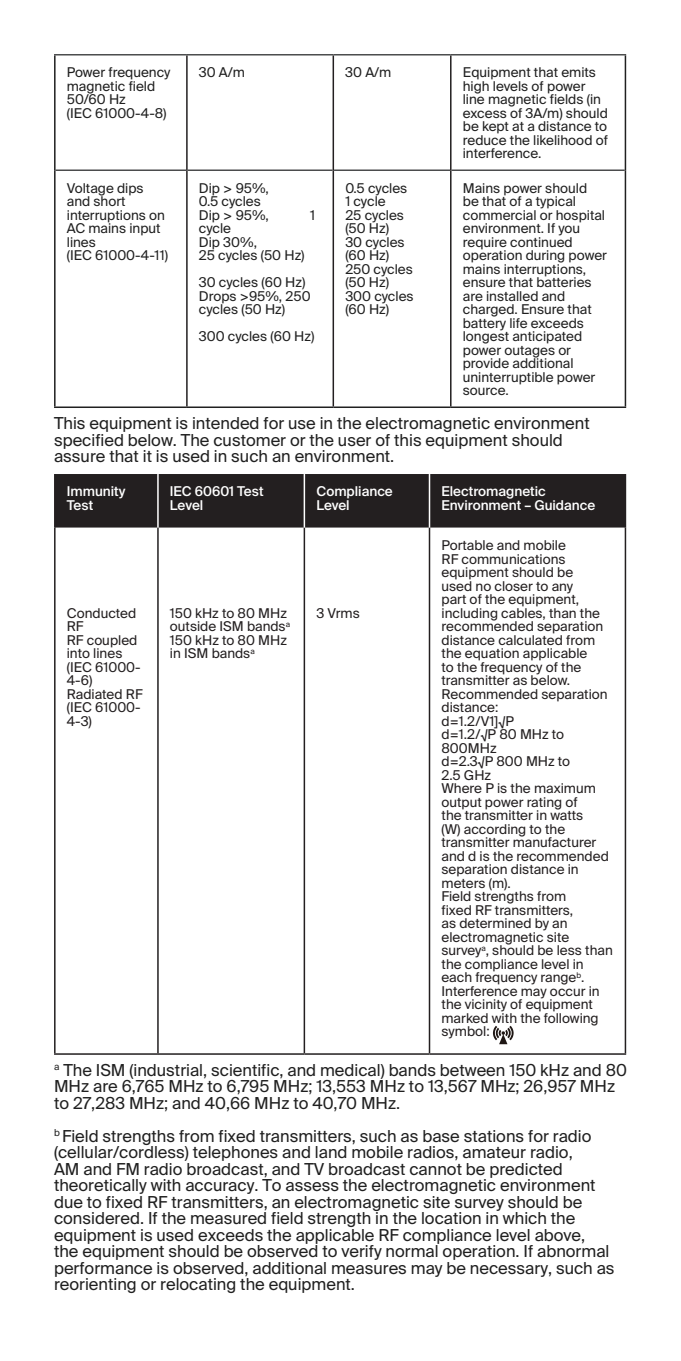
<style>
.page{position:relative;width:681px;height:1361px;background:#fff}
.page>*{position:absolute;margin:0;border:0;box-sizing:border-box;transform-origin:0 0}
.t1{font:16.5px/16.5px "Suisse Intl";color:#202020}
.t2{font:13.5px/13.5px "Suisse Intl";color:#231f20}
.t3{font:13.5px/13.5px "Suisse Intl";color:#202020}
.t4{font:500 13.5px/13.5px "Suisse Intl";color:#fff}
</style>
<div class="page">
<hr style="left:54px;top:54px;width:133px;height:1px;background:#4b4c4d">
<hr style="left:187px;top:54px;width:146px;height:1px;background:#4b4c4d">
<hr style="left:333px;top:54px;width:117px;height:1px;background:#4b4c4d">
<hr style="left:450px;top:54px;width:176px;height:1px;background:#4b4c4d">
<hr style="left:56px;top:169px;width:130px;height:2px;background:#4b4c4d">
<hr style="left:187px;top:169px;width:145px;height:2px;background:#4b4c4d">
<hr style="left:334px;top:169px;width:116px;height:2px;background:#4b4c4d">
<hr style="left:451px;top:169px;width:173px;height:2px;background:#4b4c4d">
<hr style="left:186px;top:55px;width:1px;height:115px;background:#231f20">
<hr style="left:332px;top:55px;width:2px;height:115px;background:#231f20">
<hr style="left:450px;top:55px;width:1px;height:115px;background:#231f20">
<hr style="left:186px;top:170px;width:1px;height:236px;background:#231f20">
<hr style="left:332px;top:170px;width:2px;height:236px;background:#231f20">
<hr style="left:450px;top:170px;width:1px;height:236px;background:#231f20">
<hr style="left:54px;top:55px;width:2px;height:115px;background:#202020">
<hr style="left:624px;top:55px;width:2px;height:115px;background:#202020">
<hr style="left:54px;top:170px;width:2px;height:236px;background:#202020">
<hr style="left:624px;top:170px;width:2px;height:236px;background:#202020">
<hr style="left:54px;top:406px;width:133px;height:2px;background:#202020">
<hr style="left:187px;top:406px;width:146px;height:2px;background:#202020">
<hr style="left:333px;top:406px;width:117px;height:2px;background:#202020">
<hr style="left:450px;top:406px;width:176px;height:2px;background:#202020">
<div style="left:56px;top:474px;width:568px;height:53px;background:#231f20"></div>
<hr style="left:54px;top:527px;width:2px;height:526px;background:#231f20">
<hr style="left:157px;top:527px;width:2px;height:526px;background:#231f20">
<hr style="left:303px;top:527px;width:2px;height:526px;background:#231f20">
<hr style="left:428px;top:527px;width:2px;height:526px;background:#231f20">
<hr style="left:624px;top:527px;width:2px;height:526px;background:#231f20">
<hr style="left:54px;top:1053px;width:104px;height:2px;background:#231f20">
<hr style="left:158px;top:1053px;width:146px;height:2px;background:#231f20">
<hr style="left:304px;top:1053px;width:125px;height:2px;background:#231f20">
<hr style="left:429px;top:1053px;width:197px;height:2px;background:#231f20">
<hr style="left:54px;top:474px;width:2px;height:53px;background:#231f20">
<hr style="left:624px;top:474px;width:2px;height:53px;background:#231f20">
<hr style="left:157px;top:474px;width:2px;height:53px;background:#fff">
<hr style="left:303px;top:474px;width:2px;height:53px;background:#fff">
<hr style="left:428px;top:474px;width:2px;height:53px;background:#fff">
<svg style="left:493px;top:1025px;width:20px;height:19px"></svg>
<p class="t3" style="left:67px;top:66px;width:105px">Power frequency magnetic field<br>50/60 Hz<br>(IEC 61000-4-8)</p>
<p class="t3" style="left:199px;top:66px;width:47px">30 A/m</p>
<p class="t3" style="left:345px;top:66px;width:47px">30 A/m</p>
<p class="t3" style="left:462px;top:66px;width:147px">Equipment that emits high levels of power line magnetic fields (in excess of 3A/m) should be kept at a distance to reduce the likelihood of interference.</p>
<p class="t3" style="left:67px;top:181px;width:103px">Voltage dips and short interruptions on<br>AC mains input lines<br>(IEC 61000-4-11)</p>
<p class="t3" style="left:199px;top:181px;width:71px">Dip &gt; 95%,<br>0.5 cycles<br>Dip &gt; 95%,</p>
<p class="t3" style="left:345px;top:181px;width:70px">0.5 cycles<br>1 cycle<br>25 cycles (50 Hz)<br>30 cycles (60 Hz)<br>250 cycles (50 Hz)<br>300 cycles (60 Hz)</p>
<p class="t3" style="left:462px;top:181px;width:146px">Mains power should<br>be that of a typical commercial or hospital environment. If you require continued operation during power mains interruptions, ensure that batteries are installed and charged. Ensure that battery life exceeds longest anticipated power outages or provide additional uninterruptible power source.</p>
<p class="t1" style="left:54px;top:415px;width:537px">This equipment is intended for use in the electromagnetic environment specified below. The customer or the user of this equipment should assure that it is used in such an environment.</p>
<p class="t4" style="left:67px;top:485px;width:60px">Immunity<br>Test</p>
<p class="t4" style="left:170px;top:485px;width:95px">IEC 60601 Test<br>Level</p>
<p class="t4" style="left:316px;top:485px;width:78px">Compliance<br>Level</p>
<p class="t4" style="left:441px;top:485px;width:155px">Electromagnetic<br>Environment – Guidance</p>
<p class="t3" style="left:310px;top:208px;width:6px">1</p>
<p class="t3" style="left:199px;top:222px;width:107px">cycle<br>Dip 30%,<br>25 cycles (50 Hz)</p>
<p class="t3" style="left:199px;top:276px;width:113px">30 cycles (60 Hz)<br>Drops &gt;95%, 250 cycles (50 Hz)</p>
<p class="t3" style="left:199px;top:330px;width:117px">300 cycles (60 Hz)</p>
<p class="t2" style="left:441px;top:538px;width:173px">Portable and mobile<br>RF communications equipment should be<br>used no closer to any<br>part of the equipment, including cables, than the recommended separation distance calculated from the equation applicable<br>to the frequency of the transmitter as below.<br>Recommended separation distance:<br>d=1.2/V1]√P<br>d=1.2/√P 80 MHz to<br>800MHz<br>d=2.3√P 800 MHz to<br>2.5 GHz<br>Where P is the maximum output power rating of<br>the transmitter in watts<br>(W) according to the transmitter manufacturer and d is the recommended separation distance in meters (m).<br>Field strengths from<br>fixed RF transmitters,<br>as determined by an electromagnetic site survey<sup>a</sup>, should be less than the compliance level in each frequency range<sup>b</sup>.<br>Interference may occur in the vicinity of equipment marked with the following symbol:</p>
<p class="t1" style="left:54px;top:1062px;width:574px"><sup>a</sup> The ISM (industrial, scientific, and medical) bands between 150 kHz and 80<br>MHz are 6,765 MHz to 6,795 MHz; 13,553 MHz to 13,567 MHz; 26,957 MHz to 27,283 MHz; and 40,66 MHz to 40,70 MHz.</p>
<p class="t1" style="left:54px;top:1128px;width:562px"><sup>b</sup> Field strengths from fixed transmitters, such as base stations for radio (cellular/cordless) telephones and land mobile radios, amateur radio,<br>AM and FM radio broadcast, and TV broadcast cannot be predicted theoretically with accuracy. To assess the electromagnetic environment due to fixed RF transmitters, an electromagnetic site survey should be considered. If the measured field strength in the location in which the equipment is used exceeds the applicable RF compliance level above,<br>the equipment should be observed to verify normal operation. If abnormal performance is observed, additional measures may be necessary, such as reorienting or relocating the equipment.</p>
<p class="t2" style="left:67px;top:606px;width:77px">Conducted<br>RF<br>RF coupled into lines (IEC 61000-<br>4-6)<br>Radiated RF (IEC 61000-<br>4-3)</p>
<p class="t2" style="left:170px;top:606px;width:122px">150 kHz to 80 MHz outside ISM bands<sup>a<br></sup>150 kHz to 80 MHz in ISM bands<sup>a</sup></p>
<p class="t2" style="left:316px;top:606px;width:45px">3 Vrms</p>
</div>
